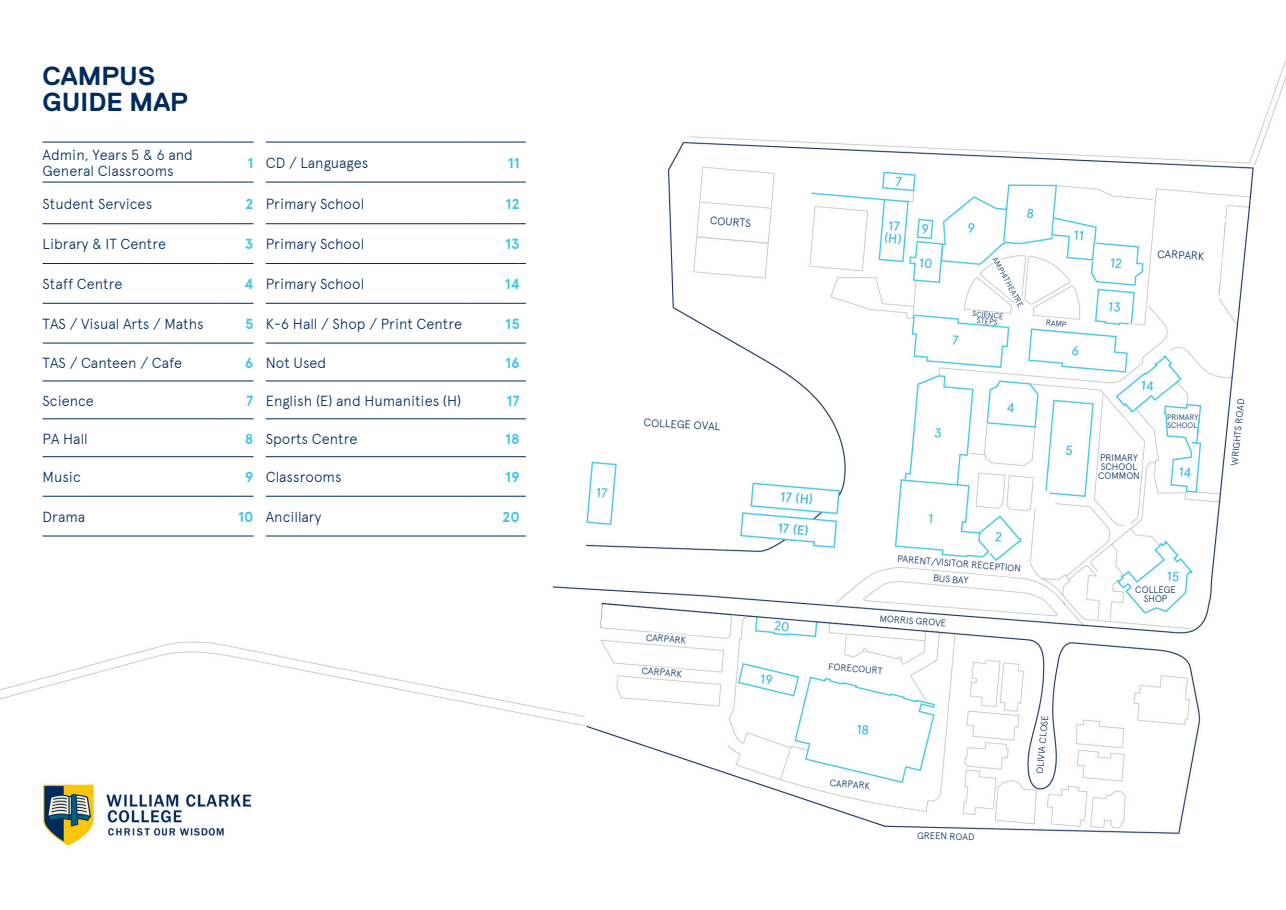
<style>
.page{position:relative;width:1286px;height:910px;background:#fff}
.page>*{position:absolute;margin:0;border:0;box-sizing:border-box;transform-origin:0 0}
.Heading{font:700 26px/26px "Replica";color:#002b5c}
.Body_copy{font:300 14.6px/15.8px "Apercu";color:#002b5c}
.Body_copy-2{font:700 14.6px "Apercu";color:#41c5e5}
.t1{font:300 11px "Apercu";color:#002b5c}
.t2{font:300 9.4px "Apercu";color:#002b5c}
.t3{font:300 7.8px "Apercu";color:#002b5c}
</style>
<div class="page">
<img style="left:0;top:59px;width:1286px;height:775px">
<hr style="left:43px;top:142px;width:178px;height:1px;background:#002b5c">
<hr style="left:221px;top:142px;width:33px;height:1px;background:#002b5c">
<hr style="left:266px;top:142px;width:206px;height:1px;background:#002b5c">
<hr style="left:472px;top:142px;width:48px;height:1px;background:#002b5c">
<hr style="left:43px;top:182px;width:178px;height:1px;background:#002b5c">
<hr style="left:221px;top:182px;width:33px;height:1px;background:#002b5c">
<hr style="left:266px;top:182px;width:206px;height:1px;background:#002b5c">
<hr style="left:472px;top:182px;width:48px;height:1px;background:#002b5c">
<hr style="left:43px;top:223px;width:178px;height:1px;background:#002b5c">
<hr style="left:221px;top:223px;width:33px;height:1px;background:#002b5c">
<hr style="left:266px;top:223px;width:206px;height:1px;background:#002b5c">
<hr style="left:472px;top:223px;width:48px;height:1px;background:#002b5c">
<hr style="left:43px;top:263px;width:178px;height:1px;background:#002b5c">
<hr style="left:221px;top:263px;width:33px;height:1px;background:#002b5c">
<hr style="left:266px;top:263px;width:206px;height:1px;background:#002b5c">
<hr style="left:472px;top:263px;width:48px;height:1px;background:#002b5c">
<hr style="left:43px;top:303px;width:178px;height:1px;background:#002b5c">
<hr style="left:221px;top:303px;width:33px;height:1px;background:#002b5c">
<hr style="left:266px;top:303px;width:206px;height:1px;background:#002b5c">
<hr style="left:472px;top:303px;width:48px;height:1px;background:#002b5c">
<hr style="left:43px;top:343px;width:178px;height:1px;background:#002b5c">
<hr style="left:221px;top:343px;width:33px;height:1px;background:#002b5c">
<hr style="left:266px;top:343px;width:206px;height:1px;background:#002b5c">
<hr style="left:472px;top:343px;width:48px;height:1px;background:#002b5c">
<hr style="left:43px;top:381px;width:178px;height:1px;background:#002b5c">
<hr style="left:221px;top:381px;width:33px;height:1px;background:#002b5c">
<hr style="left:266px;top:381px;width:206px;height:1px;background:#002b5c">
<hr style="left:472px;top:381px;width:48px;height:1px;background:#002b5c">
<hr style="left:43px;top:418px;width:178px;height:1px;background:#002b5c">
<hr style="left:221px;top:418px;width:33px;height:1px;background:#002b5c">
<hr style="left:266px;top:418px;width:206px;height:1px;background:#002b5c">
<hr style="left:472px;top:418px;width:48px;height:1px;background:#002b5c">
<hr style="left:43px;top:456px;width:178px;height:1px;background:#002b5c">
<hr style="left:221px;top:456px;width:33px;height:1px;background:#002b5c">
<hr style="left:266px;top:456px;width:206px;height:1px;background:#002b5c">
<hr style="left:472px;top:456px;width:48px;height:1px;background:#002b5c">
<hr style="left:43px;top:496px;width:178px;height:1px;background:#002b5c">
<hr style="left:221px;top:496px;width:33px;height:1px;background:#002b5c">
<hr style="left:266px;top:496px;width:206px;height:1px;background:#002b5c">
<hr style="left:472px;top:496px;width:48px;height:1px;background:#002b5c">
<hr style="left:43px;top:536px;width:178px;height:1px;background:#002b5c">
<hr style="left:221px;top:536px;width:33px;height:1px;background:#002b5c">
<hr style="left:266px;top:536px;width:206px;height:1px;background:#002b5c">
<hr style="left:472px;top:536px;width:48px;height:1px;background:#002b5c">
<div style="left:1171px;top:252px;width:38px;height:14px;background:#fff"></div>
<svg style="left:1226px;top:390px;width:20px;height:78px"></svg>
<div style="left:1168px;top:416px;width:29px;height:9px;background:#fff"></div>
<div style="left:1169px;top:424px;width:27px;height:9px;background:#fff"></div>
<svg style="left:1167px;top:420px;width:2px;height:13px"></svg>
<svg style="left:1195px;top:412px;width:5px;height:28px"></svg>
<div style="left:1101px;top:456px;width:36px;height:34px;background:#fff"></div>
<div style="left:1135px;top:587px;width:38px;height:9px;background:#fff"></div>
<div style="left:1141px;top:592px;width:31px;height:12px;background:#fff"></div>
<svg style="left:908px;top:555px;width:107px;height:34px"></svg>
<svg style="left:866px;top:611px;width:107px;height:19px"></svg>
<div style="left:832px;top:662px;width:49px;height:13px;background:#fff"></div>
<div style="left:826px;top:777px;width:42px;height:12px;background:#fff"></div>
<svg style="left:899px;top:828px;width:106px;height:6px"></svg>
<svg style="left:1035px;top:709px;width:15px;height:67px"></svg>
<svg style="left:1045px;top:317px;width:26px;height:11px"></svg>
<svg style="left:969px;top:257px;width:62px;height:69px"></svg>
<svg style="left:648px;top:632px;width:40px;height:14px"></svg>
<svg style="left:645px;top:666px;width:40px;height:14px"></svg>
<div style="left:692px;top:433px;width:72px;height:14px;background:#fff"></div>
<div style="left:712px;top:218px;width:40px;height:14px;background:#fff"></div>
<img style="left:25px;top:756px;width:253px;height:90px">
<p class="Heading" style="left:43px;top:63px;width:147px">CAMPUS<br>GUIDE MAP</p>
<p class="Body_copy" style="left:43px;top:147px;width:152px">Admin, Years 5 &amp; 6 and<br>General Classrooms</p>
<p class="Body_copy-2" style="left:247px;top:154px;width:8px">1</p>
<p class="Body_copy" style="left:266px;top:155px;width:104px">CD / Languages</p>
<p class="Body_copy-2" style="left:508px;top:154px;width:14px">11</p>
<p class="Body_copy" style="left:43px;top:195px;width:111px">Student Services</p>
<p class="Body_copy-2" style="left:245px;top:195px;width:10px">2</p>
<p class="Body_copy" style="left:266px;top:195px;width:100px">Primary School</p>
<p class="Body_copy-2" style="left:505px;top:195px;width:16px">12</p>
<p class="Body_copy" style="left:43px;top:236px;width:125px">Library &amp; IT Centre</p>
<p class="Body_copy-2" style="left:245px;top:236px;width:10px">3</p>
<p class="Body_copy" style="left:266px;top:236px;width:100px">Primary School</p>
<p class="Body_copy-2" style="left:505px;top:236px;width:16px">13</p>
<p class="Body_copy" style="left:43px;top:276px;width:81px">Staff Centre</p>
<p class="Body_copy-2" style="left:245px;top:275px;width:10px">4</p>
<p class="Body_copy" style="left:266px;top:276px;width:100px">Primary School</p>
<p class="Body_copy-2" style="left:505px;top:275px;width:17px">14</p>
<p class="Body_copy" style="left:43px;top:316px;width:163px">TAS / Visual Arts / Maths</p>
<p class="Body_copy-2" style="left:245px;top:315px;width:10px">5</p>
<p class="Body_copy" style="left:266px;top:316px;width:198px">K-6 Hall / Shop / Print Centre</p>
<p class="Body_copy-2" style="left:505px;top:315px;width:16px">15</p>
<p class="Body_copy" style="left:43px;top:355px;width:141px">TAS / Canteen / Cafe</p>
<p class="Body_copy-2" style="left:245px;top:354px;width:10px">6</p>
<p class="Body_copy" style="left:266px;top:355px;width:62px">Not Used</p>
<p class="Body_copy-2" style="left:505px;top:354px;width:16px">16</p>
<p class="Body_copy" style="left:43px;top:392px;width:53px">Science</p>
<p class="Body_copy-2" style="left:246px;top:392px;width:9px">7</p>
<p class="Body_copy" style="left:266px;top:392px;width:197px">English (E) and Humanities (H)</p>
<p class="Body_copy-2" style="left:507px;top:392px;width:15px">17</p>
<p class="Body_copy" style="left:43px;top:430px;width:47px">PA Hall</p>
<p class="Body_copy-2" style="left:245px;top:430px;width:10px">8</p>
<p class="Body_copy" style="left:266px;top:430px;width:93px">Sports Centre</p>
<p class="Body_copy-2" style="left:505px;top:430px;width:16px">18</p>
<p class="Body_copy" style="left:43px;top:469px;width:40px">Music</p>
<p class="Body_copy-2" style="left:245px;top:468px;width:10px">9</p>
<p class="Body_copy" style="left:266px;top:469px;width:77px">Classrooms</p>
<p class="Body_copy-2" style="left:505px;top:468px;width:16px">19</p>
<p class="Body_copy" style="left:43px;top:509px;width:44px">Drama</p>
<p class="Body_copy-2" style="left:238px;top:508px;width:17px">10</p>
<p class="Body_copy" style="left:266px;top:509px;width:57px">Ancillary</p>
<p class="Body_copy-2" style="left:502px;top:508px;width:19px">20</p>
<p class="t1" style="left:710px;top:214px;width:43px;rotate:4deg">COURTS</p>
<p class="t1" style="left:644px;top:416px;width:78px;rotate:3deg">COLLEGE OVAL</p>
<p class="t2" style="left:646px;top:632px;width:42px;rotate:4deg">CARPARK</p>
<p class="t2" style="left:642px;top:665px;width:42px;rotate:4deg">CARPARK</p>
<p class="t3" style="left:999px;top:256px;width:57px;rotate:61deg">AMPHITHEATRE</p>
<p class="t3" style="left:973px;top:309px;width:33px;rotate:5deg">SCIENCE</p>
<p class="t3" style="left:977px;top:316px;width:23px;rotate:5deg">STEPS</p>
<p class="t3" style="left:1046px;top:318px;width:22px;rotate:5deg">RAMP</p>
<p class="t2" style="left:898px;top:554px;width:125px;rotate:4deg">PARENT/VISITOR RECEPTION</p>
<p class="t2" style="left:934px;top:572px;width:37px;rotate:4deg">BUS BAY</p>
<p class="t2" style="left:880px;top:613px;width:68px;rotate:4deg">MORRIS GROVE</p>
<p class="t2" style="left:829px;top:661px;width:56px;rotate:4deg">FORECOURT</p>
<p class="t2" style="left:830px;top:777px;width:42px;rotate:4deg">CARPARK</p>
<p class="t2" style="left:1034px;top:773px;width:60px;rotate:-85deg">OLIVIA CLOSE</p>
<p class="t2" style="left:917px;top:830px;width:59px;rotate:2deg">GREEN ROAD</p>
<p class="t1" style="left:1158px;top:247px;width:49px;rotate:3deg">CARPARK</p>
<p class="t2" style="left:1100px;top:452px;width:39px">PRIMARY</p>
<p class="t2" style="left:1101px;top:461px;width:38px">SCHOOL</p>
<p class="t2" style="left:1098px;top:471px;width:43px">COMMON</p>
<p class="t3" style="left:1167px;top:412px;width:33px">PRIMARY</p>
<p class="t3" style="left:1167px;top:420px;width:32px">SCHOOL</p>
<p class="t2" style="left:1229px;top:465px;width:69px;rotate:-84deg">WRIGHTS ROAD</p>
<p class="t2" style="left:1135px;top:584px;width:42px">COLLEGE</p>
<p class="t2" style="left:1144px;top:593px;width:25px">SHOP</p>
</div>
